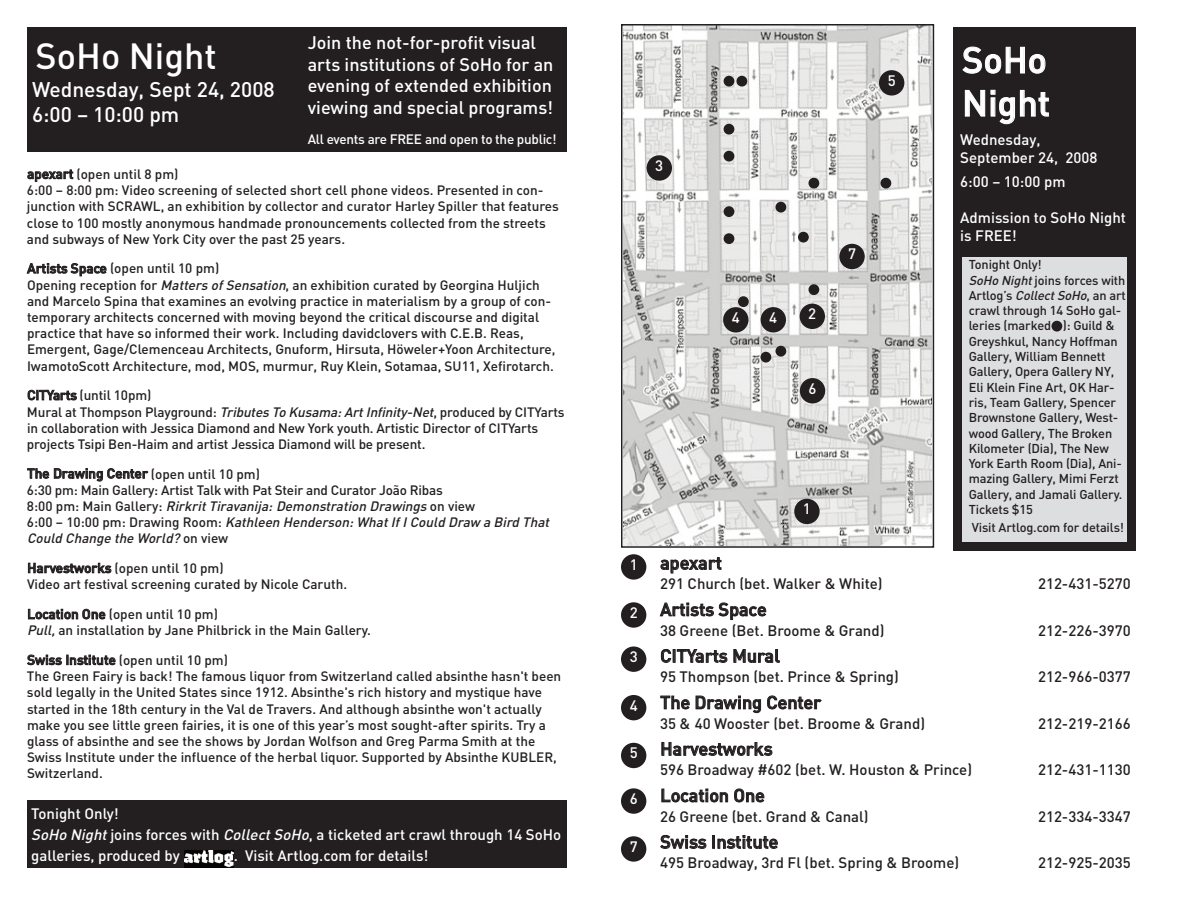
<style>
.page{position:relative;width:1188px;height:918px;background:#fff}
.page>*{position:absolute;margin:0;border:0;box-sizing:border-box;transform-origin:0 0}
.t1{font:500 36px/43.2px "DIN";color:#fff}
.t2{font:500 21px/25.2px "DIN";color:#fff}
.t3{font:500 18px/21.6px "DIN";color:#fff}
.t4{font:500 18px "DIN";letter-spacing:-.005em;color:#231f20}
.t5{font:500 15px "DIN";color:#231f20}
.t6{font:500 15px/18px "DIN";color:#fff}
.t7{font:500 13.5px/16.2px "DIN";color:#231f20}
.t8{font:500 13.5px "DIN";letter-spacing:-.02em;color:#fff}
.t9{font:500 12.75px/15.3px "DIN";letter-spacing:-.01em;color:#231f20}
.s1{font-style:italic}
</style>
<div class="page">
<img style="left:624px;top:27px;width:307px;height:518px">
<div style="left:621px;top:24px;width:313px;height:524px;border:2px solid #231f20"></div>
<div style="left:621px;top:602px;width:25px;height:26px;background:#231f20;border-radius:50%"></div>
<div style="left:621px;top:646px;width:25px;height:26px;background:#231f20;border-radius:50%"></div>
<div style="left:647px;top:155px;width:25px;height:26px;background:#231f20;border-radius:50%"></div>
<div style="left:621px;top:695px;width:25px;height:25px;background:#231f20;border-radius:50%"></div>
<div style="left:723px;top:307px;width:25px;height:26px;background:#231f20;border-radius:50%"></div>
<div style="left:761px;top:307px;width:25px;height:25px;background:#231f20;border-radius:50%"></div>
<div style="left:621px;top:743px;width:25px;height:25px;background:#231f20;border-radius:50%"></div>
<div style="left:879px;top:70px;width:25px;height:26px;background:#231f20;border-radius:50%"></div>
<div style="left:621px;top:788px;width:25px;height:26px;background:#231f20;border-radius:50%"></div>
<div style="left:800px;top:378px;width:25px;height:25px;background:#231f20;border-radius:50%"></div>
<div style="left:621px;top:836px;width:25px;height:26px;background:#231f20;border-radius:50%"></div>
<div style="left:839px;top:244px;width:26px;height:25px;background:#231f20;border-radius:50%"></div>
<div style="left:621px;top:554px;width:25px;height:26px;background:#231f20;border-radius:50%"></div>
<div style="left:794px;top:499px;width:26px;height:25px;background:#231f20;border-radius:50%"></div>
<div style="left:800px;top:304px;width:25px;height:25px;background:#231f20;border-radius:50%"></div>
<div style="left:953px;top:27px;width:182px;height:524px;background:#231f20"></div>
<div style="left:27px;top:27px;width:540px;height:125px;background:#231f20"></div>
<div style="left:962px;top:257px;width:165px;height:285px;background:#dddee0"></div>
<div style="left:27px;top:800px;width:540px;height:68px;background:#231f20"></div>
<img style="left:184px;top:850px;width:49px;height:18px">
<div style="left:760px;top:352px;width:11px;height:11px;background:#231f20;border-radius:50%"></div>
<div style="left:798px;top:232px;width:11px;height:11px;background:#231f20;border-radius:50%"></div>
<div style="left:776px;top:346px;width:10px;height:11px;background:#231f20;border-radius:50%"></div>
<div style="left:808px;top:284px;width:11px;height:11px;background:#231f20;border-radius:50%"></div>
<div style="left:776px;top:202px;width:10px;height:11px;background:#231f20;border-radius:50%"></div>
<div style="left:808px;top:178px;width:11px;height:11px;background:#231f20;border-radius:50%"></div>
<div style="left:880px;top:178px;width:11px;height:11px;background:#231f20;border-radius:50%"></div>
<div style="left:1052px;top:321px;width:10px;height:11px;background:#231f20;border-radius:50%"></div>
<div style="left:736px;top:76px;width:11px;height:11px;background:#231f20;border-radius:50%"></div>
<div style="left:724px;top:124px;width:10px;height:11px;background:#231f20;border-radius:50%"></div>
<div style="left:724px;top:76px;width:10px;height:11px;background:#231f20;border-radius:50%"></div>
<div style="left:724px;top:151px;width:10px;height:11px;background:#231f20;border-radius:50%"></div>
<div style="left:724px;top:206px;width:10px;height:11px;background:#231f20;border-radius:50%"></div>
<div style="left:724px;top:233px;width:10px;height:11px;background:#231f20;border-radius:50%"></div>
<div style="left:738px;top:296px;width:11px;height:11px;background:#231f20;border-radius:50%"></div>
<h1 class="t1" style="left:36px;top:35px;width:183px">SoHo Night</h1>
<h2 class="t2" style="left:32px;top:77px;width:244px">Wednesday, Sept 24, 2008<br>6:00 – 10:00 pm</h2>
<h3 class="t3" style="left:308px;top:32px;width:247px">Join the not-for-profit visual arts institutions of SoHo for an evening of extended exhibition viewing and special programs!</h3>
<p class="t8" style="left:308px;top:131px;width:250px">All events are FREE and open to the public!</p>
<p class="t7" style="left:27px;top:166px;width:534px">apexart (open until 8 pm)<br>6:00 – 8:00 pm: Video screening of selected short cell phone videos. Presented in con&shy;junction with SCRAWL, an exhibition by collector and curator Harley Spiller that features close to 100 mostly anonymous handmade pronouncements collected from the streets and subways of New York City over the past 25 years.</p>
<p class="t7" style="left:27px;top:261px;width:530px">Artists Space (open until 10 pm)<br>Opening reception for <span class="s1">MattersofSensation</span>, an exhibition curated by Georgina Huljich and Marcelo Spina that examines an evolving practice in materialism by a group of con&shy;temporary architects concerned with moving beyond the critical discourse and digital practice that have so informed their work. Including davidclovers with C.E.B. Reas, Emergent, Gage/Clemenceau Architects, Gnuform, Hirsuta, Höweler+Yoon Architecture, IwamotoScott Architecture, mod, MOS, murmur, Ruy Klein, Sotamaa, SU11, Xefirotarch.</p>
<p class="t7" style="left:27px;top:388px;width:539px">CITYarts (until 10pm)<br>Mural at Thompson Playground: <span class="s1">TributesToKusama:ArtInfinity-Net</span>, produced by CITYarts in collaboration with Jessica Diamond and New York youth. Artistic Director of CITYarts projects Tsipi Ben-Haim and artist Jessica Diamond will be present.</p>
<p class="t7" style="left:27px;top:465px;width:527px">The Drawing Center (open until 10 pm)<br>6:30 pm: Main Gallery: Artist Talk with Pat Steir and Curator João Ribas<br>8 : 0 0 p m : M a i n G a l l e ry : <span class="s1">Rirkrit Tiravanija: Demonstration Drawings</span> o n v i ew<br>6:00 – 10:00 pm: Drawing Room: <span class="s1">KathleenHenderson:WhatIfICouldDraw aBirdThat Could Change the World?</span> o n v i e w</p>
<p class="t7" style="left:27px;top:560px;width:322px">Harvestworks (open until 10 pm)<br>Video art festival screening curated by Nicole Caruth.</p>
<p class="t7" style="left:27px;top:606px;width:346px">Location One (open until 10 pm)<br><span class="s1">Pull,</span>an installation by Jane Philbrick in the Main Gallery.</p>
<p class="t7" style="left:27px;top:652px;width:536px">Swiss Institute (open until 10 pm)<br>The Green Fairy is back! The famous liquor from Switzerland called absinthe hasn't been sold legally in the United States since 1912. Absinthe's rich history and mystique have started in the 18th century in the Val de Travers. And although absinthe won't actually make you see little green fairies, it is one of this year’s most sought-after spirits. Try a glass of absinthe and see the shows by Jordan Wolfson and Greg Parma Smith at the Swiss Institute under the influence of the herbal liquor. Supported by Absinthe KUBLER, Switzerland.</p>
<p class="t6" style="left:31px;top:804px;width:532px;line-height:21px">Tonight Only!<br><span class="s1">SoHoNight</span>joins forces with <span class="s1">CollectSoHo</span>, a ticketed art crawl through 14 SoHo galleries, produced by</p>
<p class="t6" style="left:234px;top:847px;width:196px">. Visit Artlog.com for details!</p>
<p class="t6" style="left:630px;top:556px;width:9px">1</p>
<p class="t6" style="left:630px;top:604px;width:9px">2</p>
<p class="t6" style="left:630px;top:648px;width:9px">3</p>
<p class="t6" style="left:630px;top:696px;width:9px">4</p>
<p class="t6" style="left:630px;top:744px;width:9px">5</p>
<p class="t6" style="left:630px;top:790px;width:9px">6</p>
<p class="t6" style="left:630px;top:838px;width:9px">7</p>
<p class="t6" style="left:655px;top:157px;width:9px">3</p>
<p class="t6" style="left:888px;top:72px;width:9px">5</p>
<p class="t6" style="left:732px;top:309px;width:9px">4</p>
<p class="t6" style="left:769px;top:309px;width:9px">4</p>
<p class="t6" style="left:808px;top:305px;width:9px">2</p>
<p class="t6" style="left:809px;top:379px;width:9px">6</p>
<p class="t6" style="left:848px;top:245px;width:9px">7</p>
<p class="t6" style="left:803px;top:500px;width:9px">1</p>
<h1 class="t1" style="left:962px;top:39px;width:90px">SoHo<br>Night</h1>
<p class="t6" style="left:960px;top:131px;width:139px">Wednesday,<br>September 24, 2008</p>
<p class="t6" style="left:960px;top:173px;width:107px">6:00 – 10:00 pm</p>
<p class="t6" style="left:960px;top:209px;width:167px">Admission to SoHo Night is FREE!</p>
<p class="t9" style="left:969px;top:257px;width:159px">Tonight Only!<br><span class="s1">SoHoNight</span>joins forces with<br>Artlog’s <span class="s1">CollectSoHo</span>, an art crawl through 14 SoHo gal&shy;leries (marked ): Guild &amp;<br>Greyshkul, Nancy Hoffman<br>Gallery, William Bennett<br>Gallery, Opera Gallery NY,<br>Eli Klein Fine Art, OK Har&shy;ris, Team Gallery, Spencer<br>Brownstone Gallery, West&shy;wood Gallery, The Broken<br>Kilometer (Dia), The New<br>York Earth Room (Dia), Ani&shy;mazing Gallery, Mimi Ferzt<br>Gallery, and Jamali Gallery.<br>Tickets $15</p>
<p class="t9" style="left:972px;top:520px;width:154px">Visit Artlog.com for details!</p>
<h3 class="t4" style="left:660px;top:553px;width:63px">apexart</h3>
<p class="t5" style="left:660px;top:575px;width:224px">291 Church (bet. Walker &amp; White)</p>
<p class="t5" style="left:1038px;top:575px;width:94px">212-431-5270</p>
<h3 class="t4" style="left:660px;top:599px;width:108px">Artists Space</h3>
<p class="t5" style="left:660px;top:622px;width:226px">38 Greene (Bet. Broome &amp; Grand)</p>
<p class="t5" style="left:1038px;top:622px;width:94px">212-226-3970</p>
<h3 class="t4" style="left:660px;top:646px;width:121px">CITYarts Mural</h3>
<p class="t5" style="left:660px;top:668px;width:240px">95 Thompson (bet. Prince &amp; Spring)</p>
<p class="t5" style="left:1038px;top:668px;width:94px">212-966-0377</p>
<h3 class="t4" style="left:660px;top:692px;width:162px">The Drawing Center</h3>
<p class="t5" style="left:660px;top:715px;width:267px">35 &amp; 40 Wooster (bet. Broome &amp; Grand)</p>
<p class="t5" style="left:1038px;top:715px;width:94px">212-219-2166</p>
<h3 class="t4" style="left:660px;top:739px;width:114px">Harvestworks</h3>
<p class="t5" style="left:660px;top:761px;width:314px">596 Broadway #602 (bet. W. Houston &amp; Prince)</p>
<p class="t5" style="left:1038px;top:761px;width:94px">212-431-1130</p>
<h3 class="t4" style="left:660px;top:785px;width:106px">Location One</h3>
<p class="t5" style="left:660px;top:808px;width:210px">26 Greene (bet. Grand &amp; Canal)</p>
<p class="t5" style="left:1038px;top:808px;width:94px">212-334-3347</p>
<h3 class="t4" style="left:660px;top:832px;width:120px">Swiss Institute</h3>
<p class="t5" style="left:660px;top:854px;width:301px">495 Broadway, 3rd Fl (bet. Spring &amp; Broome)</p>
<p class="t5" style="left:1038px;top:854px;width:94px">212-925-2035</p>
</div>
